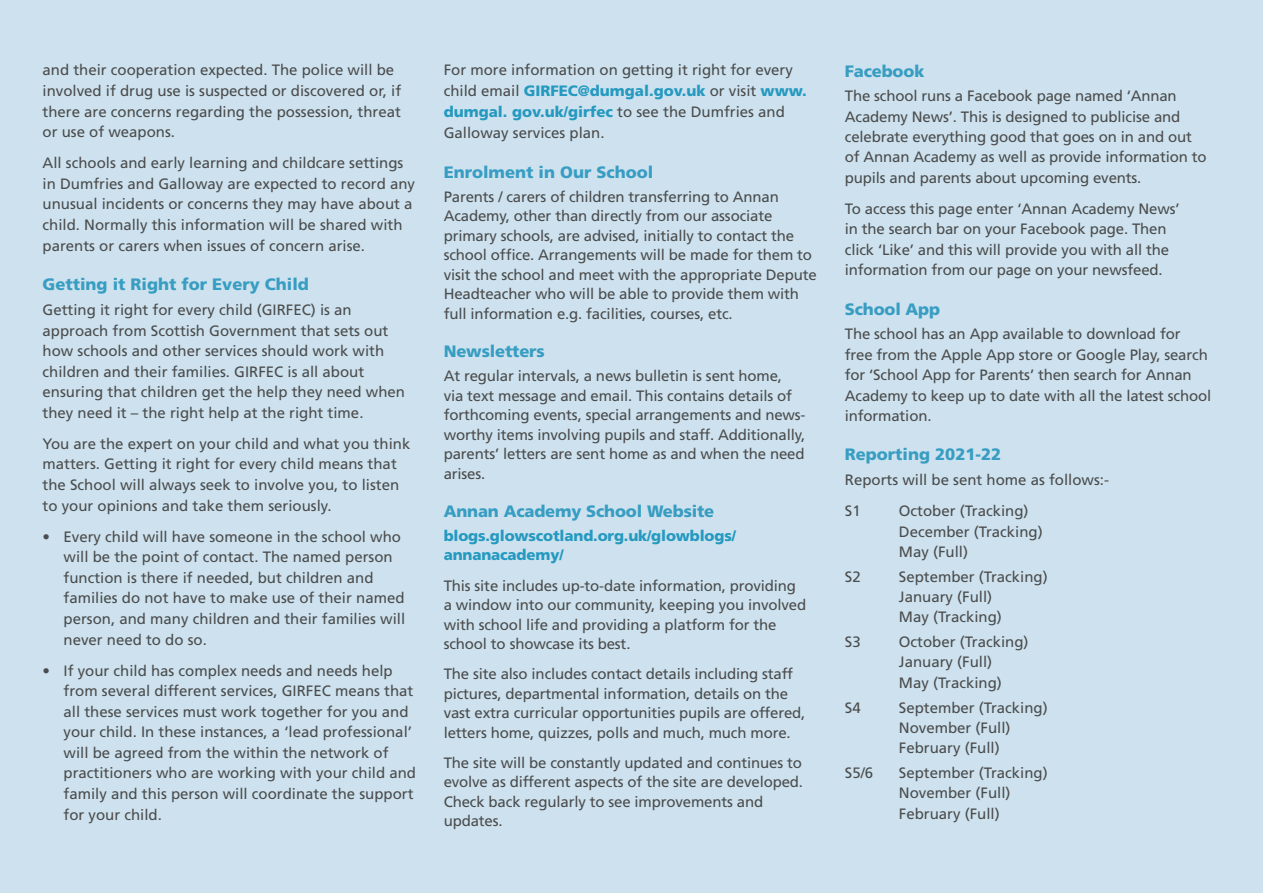
<style>
.page{position:relative;width:1263px;height:893px;background:#cde2ee}
.page>*{position:absolute;margin:0;border:0;box-sizing:border-box;transform-origin:0 0}
.Sub_heading_1{font:900 16.5px "Frutiger";color:#389dc2}
.Body{font:15px/20.5px "Frutiger";color:#4b4c4d}
.Body-2{font:900 15px/19.5px "Frutiger";letter-spacing:-.01em;color:#2599c0}
.s1{font-weight:900;color:#2599c0}
</style>
<div class="page">
<p class="Body" style="left:43px;top:60px;width:360px">and their cooperation expected. The police will be involved if drug use is suspected or discovered or, if there are concerns regarding the possession, threat or use of weapons.</p>
<p class="Body" style="left:43px;top:153px;width:374px">All schools and early learning and childcare settings in Dumfries and Galloway are expected to record any unusual incidents or concerns they may have about a child. Normally this information will be shared with parents or carers when issues of concern arise.</p>
<p class="Sub_heading_1" style="left:43px;top:274px;width:268px">Getting it Right for Every Child</p>
<p class="Body" style="left:43px;top:299px;width:364px">Getting it right for every child (GIRFEC) is an approach from Scottish Government that sets out how schools and other services should work with children and their families. GIRFEC is all about ensuring that children get the help they need when they need it – the right help at the right time.</p>
<p class="Body" style="left:43px;top:433px;width:369px">You are the expert on your child and what you think matters. Getting it right for every child means that the School will always seek to involve you, to listen to your opinions and take them seriously.</p>
<p class="Body" style="left:64px;top:526px;width:343px;text-indent:-21px">• Every child will have someone in the school who will be the point of contact. The named person function is there if needed, but children and families do not have to make use of their named person, and many children and their families will never need to do so.</p>
<p class="Body" style="left:64px;top:660px;width:354px;text-indent:-21px">• If your child has complex needs and needs help from several different services, GIRFEC means that all these services must work together for you and your child. In these instances, a ‘lead professional’ will be agreed from the within the network of practitioners who are working with your child and family and this person will coordinate the support for your child.</p>
<p class="Body" style="left:444px;top:60px;width:365px;line-height:21px">For more information on getting it right for every child email <span class="s1">GIRFEC@dumgal.gov.uk</span> or visit <span class="s1">www. dumgal. gov.uk/girfec</span> to see the Dumfries and Galloway services plan.</p>
<p class="Sub_heading_1" style="left:444px;top:162px;width:211px">Enrolment in Our School</p>
<p class="Body" style="left:444px;top:186px;width:375px;line-height:19.5px">Parents / carers of children transferring to Annan Academy, other than directly from our associate primary schools, are advised, initially to contact the school office. Arrangements will be made for them to visit the school and meet with the appropriate Depute Headteacher who will be able to provide them with full information e.g. facilities, courses, etc.</p>
<p class="Sub_heading_1" style="left:444px;top:341px;width:102px">Newsletters</p>
<p class="Body" style="left:444px;top:366px;width:363px;line-height:19.5px">At regular intervals, a news bulletin is sent home, via text message and email. This contains details of forthcoming events, special arrangements and news&shy;worthy items involving pupils and staff. Additionally, parents’ letters are sent home as and when the need arises.</p>
<p class="Sub_heading_1" style="left:444px;top:501px;width:272px">Annan Academy School Website</p>
<p class="Body-2" style="left:444px;top:526px;width:294px">blogs.glowscotland.org.uk/glowblogs/ annanacademy/</p>
<p class="Body" style="left:444px;top:575px;width:364px;line-height:19.5px">This site includes up-to-date information, providing a window into our community, keeping you involved with school life and providing a platform for the school to showcase its best.</p>
<p class="Body" style="left:444px;top:664px;width:363px;line-height:19.5px">The site also includes contact details including staff pictures, departmental information, details on the vast extra curricular opportunities pupils are offered, letters home, quizzes, polls and much, much more.</p>
<p class="Body" style="left:444px;top:753px;width:361px;line-height:19.5px">The site will be constantly updated and continues to evolve as different aspects of the site are developed.<br>Check back regularly to see improvements and updates.</p>
<p class="Sub_heading_1" style="left:845px;top:61px;width:81px">Facebook</p>
<p class="Body" style="left:845px;top:86px;width:363px">The school runs a Facebook page named ‘Annan Academy News’. This is designed to publicise and celebrate everything good that goes on in and out of Annan Academy as well as provide information to pupils and parents about upcoming events.</p>
<p class="Body" style="left:845px;top:198px;width:336px">To access this page enter ‘Annan Academy News’ in the search bar on your Facebook page. Then click ‘Like’ and this will provide you with all the information from our page on your newsfeed.</p>
<p class="Sub_heading_1" style="left:845px;top:299px;width:97px">School App</p>
<p class="Body" style="left:845px;top:324px;width:368px">The school has an App available to download for free from the Apple App store or Google Play, search for ‘School App for Parents’ then search for Annan Academy to keep up to date with all the latest school information.</p>
<p class="Sub_heading_1" style="left:845px;top:445px;width:158px">Reporting 2021-22</p>
<p class="Body" style="left:845px;top:469px;width:266px">Reports will be sent home as follows:-</p>
<p class="Body" style="left:845px;top:500px;width:17px">S1</p>
<p class="Body" style="left:899px;top:500px;width:131px">October (Tracking)</p>
<p class="Body" style="left:899px;top:521px;width:145px">December (Tracking)</p>
<p class="Body" style="left:899px;top:541px;width:71px">May (Full)</p>
<p class="Body" style="left:845px;top:566px;width:17px">S2</p>
<p class="Body" style="left:899px;top:566px;width:150px">September (Tracking)</p>
<p class="Body" style="left:899px;top:586px;width:95px">January (Full)</p>
<p class="Body" style="left:899px;top:607px;width:105px">May (Tracking)</p>
<p class="Body" style="left:845px;top:631px;width:17px">S3</p>
<p class="Body" style="left:899px;top:631px;width:131px">October (Tracking)</p>
<p class="Body" style="left:899px;top:652px;width:95px">January (Full)</p>
<p class="Body" style="left:899px;top:672px;width:105px">May (Tracking)</p>
<p class="Body" style="left:845px;top:697px;width:17px">S4</p>
<p class="Body" style="left:899px;top:697px;width:150px">September (Tracking)</p>
<p class="Body" style="left:899px;top:717px;width:113px">November (Full)</p>
<p class="Body" style="left:899px;top:738px;width:102px">February (Full)</p>
<p class="Body" style="left:845px;top:762px;width:30px">S5/6</p>
<p class="Body" style="left:899px;top:762px;width:150px">September (Tracking)</p>
<p class="Body" style="left:899px;top:783px;width:113px">November (Full)</p>
<p class="Body" style="left:899px;top:803px;width:102px">February (Full)</p>
</div>
